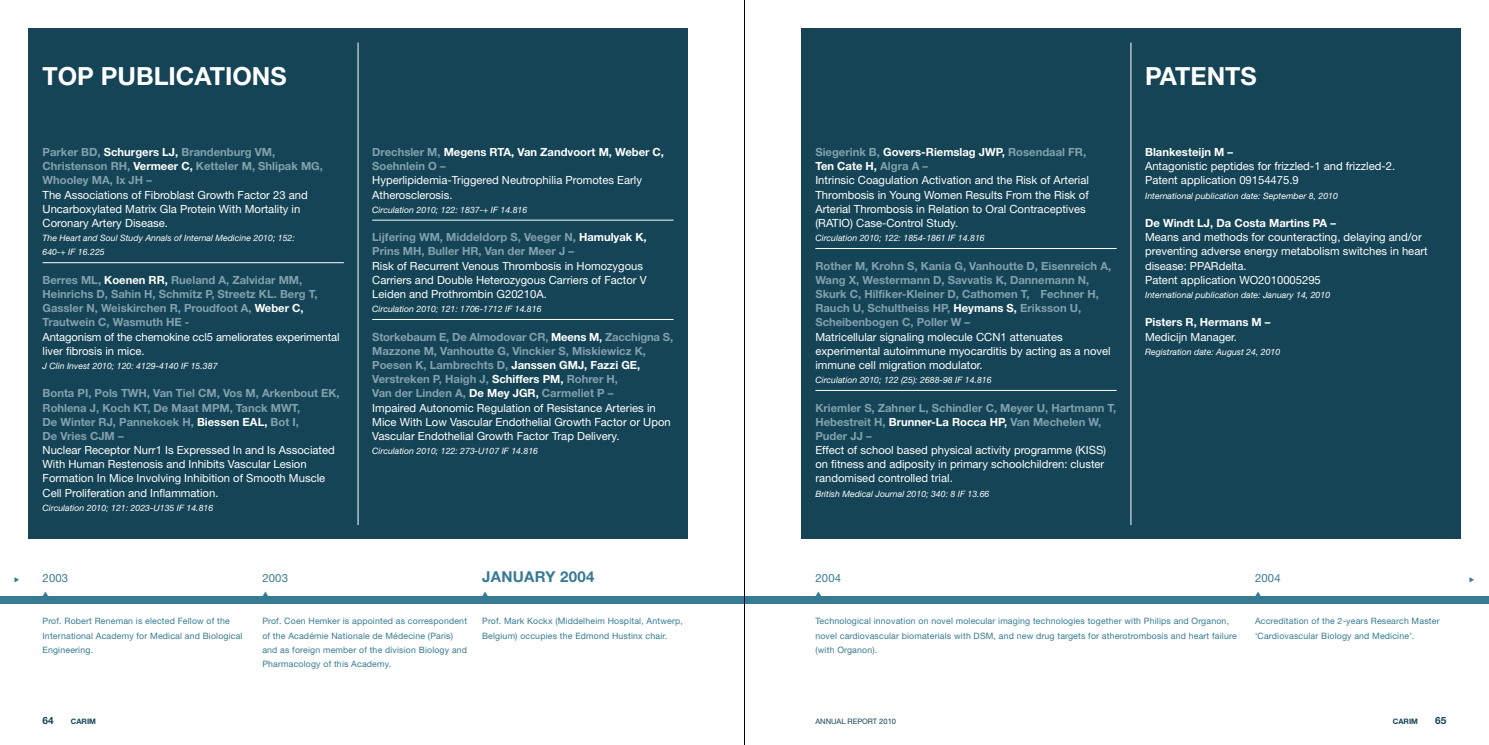
<style>
.page{position:relative;width:1489px;height:745px;background:#fff}
.page>*{position:absolute;margin:0;border:0;box-sizing:border-box;transform-origin:0 0}
.t1{font:700 25px "Helvetica Neue";color:#fff}
.t2{font:700 15px "Helvetica Neue";letter-spacing:.02em;color:#367a93}
.t3{font:11.25px/14.1px "Helvetica Neue";color:#fff}
.t4{font:700 11.25px/14.1px "Helvetica Neue";color:#83a0ae}
.t5{font:700 11.25px/14.1px "Helvetica Neue";color:#fff}
.t6{font:11.25px "Helvetica Neue";letter-spacing:.02em;color:#367a93}
.t7{font:700 10px "Helvetica Neue";color:#144455}
.t8{font:8.75px/14.1px "Helvetica Neue";letter-spacing:.02em;color:#367a93}
.t9{font:italic 8.75px/14.1px "Helvetica Neue";color:#fff}
.t10{font:7.5px "Helvetica Neue";color:#144455}
.t11{font:700 7.5px "Helvetica Neue";color:#144455}
.s1{color:#fff}
.s2{color:#83a0ae}
.s3{font-weight:400;color:#fff}
.s4{font-weight:700;color:#83a0ae}
.s5{font-weight:700}
</style>
<div class="page">
<div style="left:28px;top:28px;width:659px;height:511px;background:#144455"></div>
<div style="left:801px;top:28px;width:659px;height:511px;background:#144455"></div>
<hr style="left:1130px;top:43px;width:1px;height:481px;background:#fff">
<hr style="left:358px;top:43px;width:1px;height:481px;background:#fff">
<hr style="left:43px;top:262px;width:301px;height:1px;background:#fff">
<hr style="left:372px;top:220px;width:301px;height:1px;background:#fff">
<hr style="left:815px;top:248px;width:301px;height:1px;background:#fff">
<hr style="left:815px;top:390px;width:301px;height:1px;background:#fff">
<hr style="left:372px;top:319px;width:301px;height:1px;background:#fff">
<div style="left:744px;top:595px;width:744px;height:7px;background:#367a93"></div>
<div style="left:0;top:595px;width:744px;height:7px;background:#367a93"></div>
<hr style="left:744px;top:0;width:1px;height:744px;background:#000">
<h1 class="t1" style="left:43px;top:61px;width:246px">TOP PUBLICATIONS</h1>
<h1 class="t1" style="left:1144px;top:61px;width:113px">PATENTS</h1>
<p class="t4" style="left:43px;top:145px;width:282px">Parker BD, <span class="s1">Schurgers LJ,</span> Brandenburg VM,<br>Christenson RH, <span class="s1">Vermeer C,</span> Ketteler M, Shlipak MG,<br>Whooley MA, Ix JH –</p>
<p class="t3" style="left:43px;top:187px;width:267px">The Associations of Fibroblast Growth Factor 23 and<br>Uncarboxylated Matrix Gla Protein With Mortality in<br>Coronary Artery Disease.</p>
<p class="t9" style="left:43px;top:231px;width:254px">The Heart and Soul Study Annals of Internal Medicine 2010; 152:<br>640-+ IF 16.225</p>
<p class="t4" style="left:43px;top:272px;width:276px">Berres ML, <span class="s1">Koenen RR,</span> Rueland A, Zalvidar MM, Heinrichs D, Sahin H, Schmitz P, Streetz KL. Berg T, Gassler N, Weiskirchen R, Proudfoot A, <span class="s1">Weber C, </span>Trautwein C, Wasmuth HE -</p>
<p class="t3" style="left:43px;top:329px;width:298px">Antagonism of the chemokine ccl5 ameliorates experimental liver fibrosis in mice.</p>
<p class="t9" style="left:43px;top:358px;width:176px">J Clin Invest 2010; 120: 4129-4140 IF 15.387</p>
<p class="t4" style="left:43px;top:386px;width:299px">Bonta PI, Pols TWH, Van Tiel CM, Vos M, Arkenbout EK, Rohlena J, Koch KT, De Maat MPM, Tanck MWT,<br>De Winter RJ, Pannekoek H, <span class="s1">Biessen EAL,</span> Bot I,<br>De Vries CJM –</p>
<p class="t3" style="left:43px;top:442px;width:294px">Nuclear Receptor Nurr1 Is Expressed In and Is Associated With Human Restenosis and Inhibits Vascular Lesion Formation In Mice Involving Inhibition of Smooth Muscle Cell Proliferation and Inflammation.</p>
<p class="t9" style="left:43px;top:500px;width:172px">Circulation 2010; 121: 2023-U135 IF 14.816</p>
<p class="t5" style="left:372px;top:145px;width:293px"><span class="s2">Drechsler M,</span> Megens RTA, Van Zandvoort M, Weber C,<br><span class="s2">Soehnlein O –</span></p>
<p class="t3" style="left:372px;top:173px;width:271px">Hyperlipidemia-Triggered Neutrophilia Promotes Early<br>Atherosclerosis.</p>
<p class="t9" style="left:372px;top:202px;width:157px">Circulation 2010; 122: 1837-+ IF 14.816</p>
<p class="t4" style="left:372px;top:230px;width:276px">Lijfering WM, Middeldorp S, Veeger N, <span class="s1">Hamulyak K,<br></span>Prins MH, Buller HR, Van der Meer J –</p>
<p class="t3" style="left:372px;top:258px;width:276px">Risk of Recurrent Venous Thrombosis in Homozygous<br>Carriers and Double Heterozygous Carriers of Factor V<br>Leiden and Prothrombin G20210A.</p>
<p class="t9" style="left:372px;top:301px;width:171px">Circulation 2010; 121: 1706-1712 IF 14.816</p>
<p class="t4" style="left:372px;top:329px;width:302px">Storkebaum E, De Almodovar CR, <span class="s1">Meens M,</span> Zacchigna S, Mazzone M, Vanhoutte G, Vinckier S, Miskiewicz K, Poesen K, Lambrechts D, <span class="s1">Janssen GMJ, Fazzi GE, </span>Verstreken P, Haigh J, <span class="s1">Schiffers PM,</span> Rohrer H,<br>Van der Linden A, <span class="s1">De Mey JGR,</span> Carmeliet P –<br><span class="s3">Impaired Autonomic Regulation of Resistance Arteries in Mice With Low Vascular Endothelial Growth Factor or Upon Vascular Endothelial Growth Factor Trap Delivery.</span></p>
<p class="t9" style="left:372px;top:443px;width:167px">Circulation 2010; 122: 273-U107 IF 14.816</p>
<p class="t6" style="left:43px;top:570px;width:27px">2003</p>
<p class="t6" style="left:262px;top:570px;width:27px">2003</p>
<h2 class="t2" style="left:482px;top:566px;width:114px">JANUARY 2004</h2>
<p class="t8" style="left:43px;top:613px;width:201px">Prof. Robert Reneman is elected Fellow of the<br>International Academy for Medical and Biological<br>Engineering.</p>
<p class="t8" style="left:262px;top:613px;width:206px">Prof. Coen Hemker is appointed as correspondent of the Académie Nationale de Médecine (Paris) and as foreign member of the division Biology and Pharmacology of this Academy.</p>
<p class="t8" style="left:482px;top:613px;width:202px">Prof. Mark Kockx (Middelheim Hospital, Antwerp,<br>Belgium) occupies the Edmond Hustinx chair.</p>
<p class="t3" style="left:815px;top:145px;width:275px"><span class="s4">Siegerink B,</span> <span class="s5">Govers-Riemslag JWP,</span> <span class="s4">Rosendaal FR, </span><span class="s5">Ten Cate H,</span> <span class="s4">Algra A –<br></span>Intrinsic Coagulation Activation and the Risk of Arterial Thrombosis in Young Women Results From the Risk of Arterial Thrombosis in Relation to Oral Contraceptives (RATIO) Case-Control Study.</p>
<p class="t9" style="left:815px;top:231px;width:171px">Circulation 2010; 122: 1854-1861 IF 14.816</p>
<p class="t4" style="left:815px;top:258px;width:297px">Rother M, Krohn S, Kania G, Vanhoutte D, Eisenreich A, Wang X, Westermann D, Savvatis K, Dannemann N, Skurk C, Hilfiker-Kleiner D, Cathomen T, Fechner H, Rauch U, Schultheiss HP, <span class="s1">Heymans S,</span> Eriksson U, Scheibenbogen C, Poller W –</p>
<p class="t3" style="left:815px;top:329px;width:297px">Matricellular signaling molecule CCN1 attenuates experimental autoimmune myocarditis by acting as a novel immune cell migration modulator.</p>
<p class="t9" style="left:815px;top:372px;width:178px">Circulation 2010; 122 (25): 2688-98 IF 14.816</p>
<p class="t4" style="left:815px;top:400px;width:302px">Kriemler S, Zahner L, Schindler C, Meyer U, Hartmann T,<br>Hebestreit H, <span class="s1">Brunner-La Rocca HP,</span> Van Mechelen W,<br>Puder JJ –</p>
<p class="t3" style="left:815px;top:442px;width:292px">Effect of school based physical activity programme (KISS) on fitness and adiposity in primary schoolchildren: cluster randomised controlled trial.</p>
<p class="t9" style="left:815px;top:486px;width:175px">British Medical Journal 2010; 340: 8 IF 13.66</p>
<p class="t5" style="left:1144px;top:145px;width:90px">Blankesteijn M –</p>
<p class="t3" style="left:1144px;top:159px;width:251px">Antagonistic peptides for frizzled-1 and frizzled-2.<br>Patent application 09154475.9</p>
<p class="t9" style="left:1144px;top:188px;width:194px">International publication date: September 8, 2010</p>
<p class="t5" style="left:1144px;top:215px;width:192px">De Windt LJ, Da Costa Martins PA –</p>
<p class="t3" style="left:1144px;top:230px;width:284px">Means and methods for counteracting, delaying and/or preventing adverse energy metabolism switches in heart disease: PPARdelta.<br>Patent application WO2010005295</p>
<p class="t9" style="left:1144px;top:287px;width:187px">International publication date: January 14, 2010</p>
<p class="t5" style="left:1144px;top:315px;width:127px">Pisters R, Hermans M –</p>
<p class="t3" style="left:1144px;top:329px;width:93px">Medicijn Manager.</p>
<p class="t9" style="left:1144px;top:344px;width:137px">Registration date: August 24, 2010</p>
<p class="t6" style="left:815px;top:570px;width:27px">2004</p>
<p class="t6" style="left:1254px;top:570px;width:27px">2004</p>
<p class="t8" style="left:815px;top:613px;width:423px">Technological innovation on novel molecular imaging technologies together with Philips and Organon, novel cardiovascular biomaterials with DSM, and new drug targets for atherotrombosis and heart failure (with Organon).</p>
<p class="t8" style="left:1254px;top:613px;width:186px">Accreditation of the 2-years Research Master ‘Cardiovascular Biology and Medicine’.</p>
<p class="t7" style="left:43px;top:713px;width:13px">64</p>
<p class="t11" style="left:71px;top:716px;width:27px">CARIM</p>
<p class="t10" style="left:815px;top:716px;width:82px">ANNUAL REPORT 2010</p>
<p class="t11" style="left:1392px;top:716px;width:27px">CARIM</p>
<p class="t7" style="left:1435px;top:713px;width:13px">65</p>
</div>
